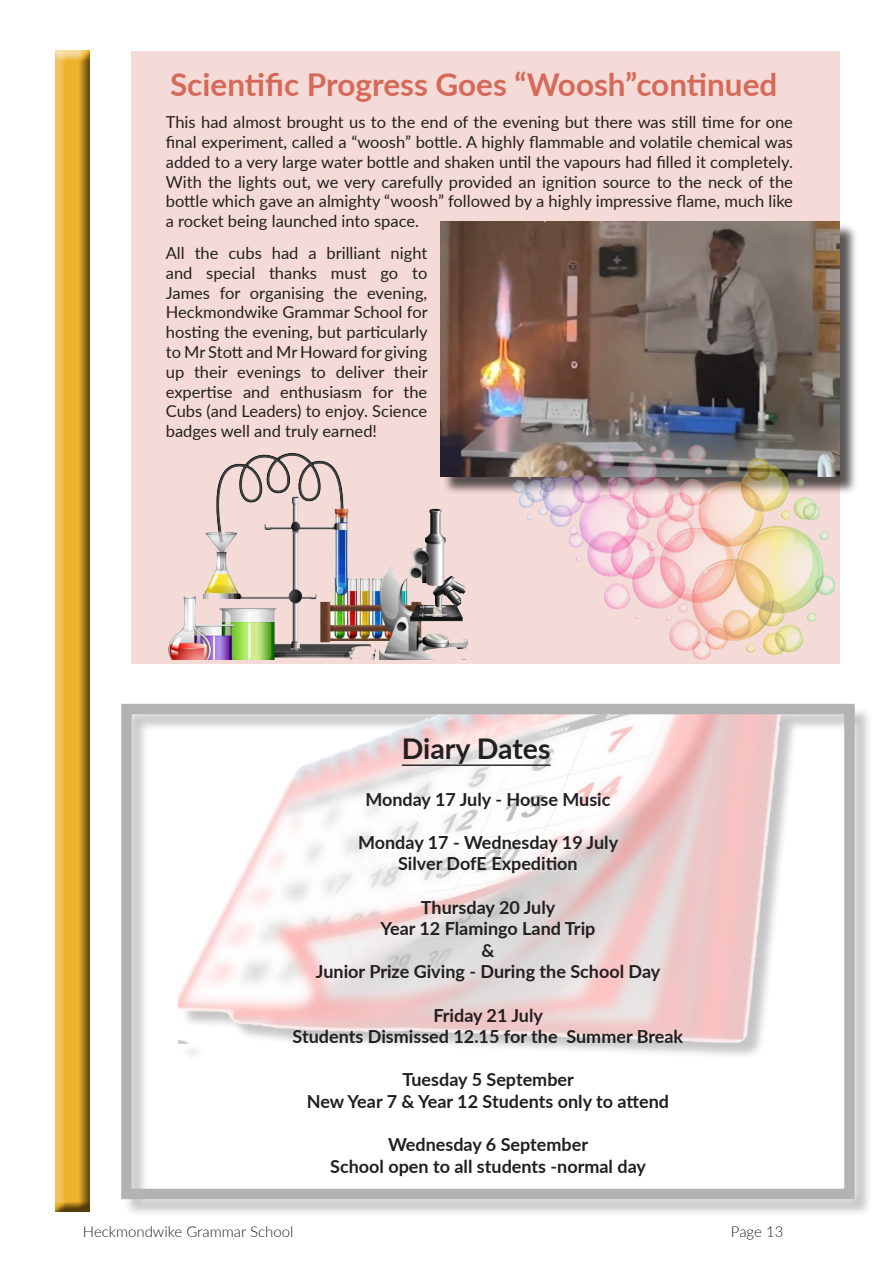
<style>
.page{position:relative;width:893px;height:1263px;background:#fff}
.page>*{position:absolute;margin:0;border:0;box-sizing:border-box;transform-origin:0 0}
.t1{font:700 31.5px "Lato";color:#d66a5a}
.t2{font:700 28.5px "Lato";color:#231f20}
.t3{font:700 18px "Lato";color:#231f20}
.t4{font:16.5px/19.8px "Lato";color:#231f20;text-align:justify}
.t5{font:300 15px "Lato";color:#231f20}
</style>
<div class="page">
<div style="left:49px;top:51px;width:41px;height:1162px;background:#231f20;opacity:.75"></div>
<div style="left:123px;top:706px;width:750px;height:512px;background:#231f20;opacity:.75"></div>
<img style="left:178px;top:715px;width:612px;height:328px">
<hr style="left:402px;top:764px;width:149px;height:2px;background:#231f20">
<div style="left:132px;top:51px;width:708px;height:612px;background:#f5dbd7"></div>
<div style="left:442px;top:223px;width:416px;height:272px;background:#231f20;opacity:.75"></div>
<img style="left:440px;top:221px;width:400px;height:255px">
<img style="left:488px;top:438px;width:352px;height:226px">
<img style="left:168px;top:449px;width:305px;height:210px">
<p class="t1" style="left:170px;top:61px;width:609px">Scientific Progress Goes “Woosh”continued</p>
<p class="t4" style="left:166px;top:111px;width:629px">This had almost brought us to the end of the evening but there was still time for one final experiment, called a “woosh” bottle. A highly flammable and volatile chemical was added to a very large water bottle and shaken until the vapours had filled it completely.<br>With the lights out, we very carefully provided an ignition source to the neck of the bottle which gave an almighty “woosh” followed by a highly impressive flame, much like a rocket being launched into space.</p>
<p class="t4" style="left:166px;top:242px;width:263px">All the cubs had a brilliant night and special thanks must go to James for organising the evening, Heckmondwike Grammar School for hosting the evening, but particularly to Mr Stott and Mr Howard for giving up their evenings to deliver their expertise and enthusiasm for the Cubs (and Leaders) to enjoy. Science badges well and truly earned!</p>
<p class="t2" style="left:402px;top:727px;width:150px">Diary Dates</p>
<p class="t3" style="left:365px;top:786px;width:247px">Monday 17 July - House Music</p>
<p class="t3" style="left:358px;top:829px;width:262px">Monday 17 - Wednesday 19 July</p>
<p class="t3" style="left:398px;top:850px;width:181px">Silver DofE Expedition</p>
<p class="t3" style="left:421px;top:894px;width:136px">Thursday 20 July</p>
<p class="t3" style="left:380px;top:915px;width:217px">Year 12 Flamingo Land Trip</p>
<p class="t3" style="left:481px;top:937px;width:15px">&amp;</p>
<p class="t3" style="left:316px;top:958px;width:346px">Junior Prize Giving - During the School Day</p>
<p class="t3" style="left:433px;top:1002px;width:111px">Friday 21 July</p>
<p class="t3" style="left:293px;top:1023px;width:392px">Students Dismissed 12.15 for the Summer Break</p>
<p class="t3" style="left:402px;top:1066px;width:173px">Tuesday 5 September</p>
<p class="t3" style="left:307px;top:1088px;width:364px">New Year 7 &amp; Year 12 Students only to attend</p>
<p class="t3" style="left:388px;top:1131px;width:202px">Wednesday 6 September</p>
<p class="t3" style="left:330px;top:1153px;width:317px">School open to all students -normal day</p>
<p class="t5" style="left:83px;top:1221px;width:212px">Heckmondwike Grammar School</p>
<p class="t5" style="left:731px;top:1221px;width:54px">Page 13</p>
</div>
